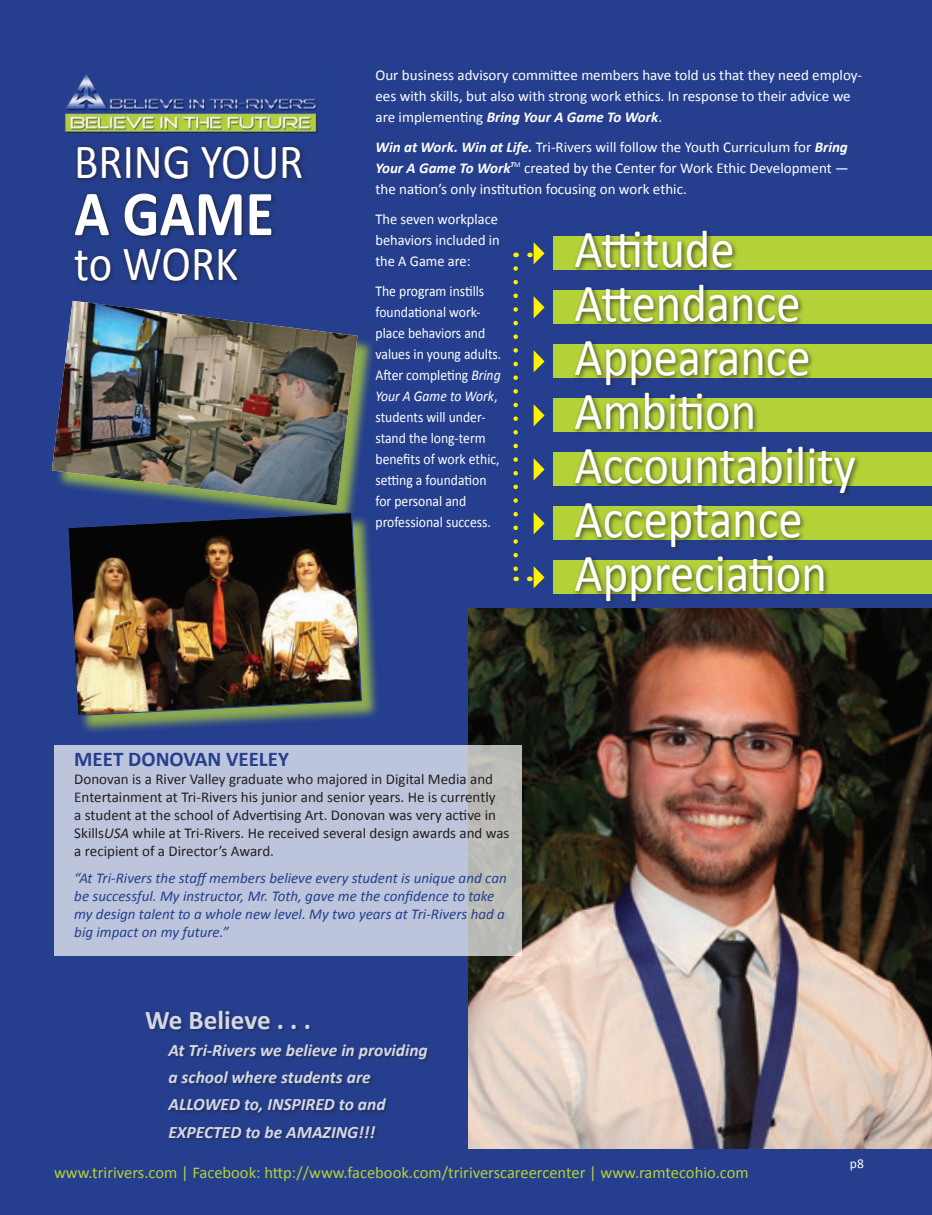
<style>
.page{position:relative;width:932px;height:1215px;background:#253f8e}
.page>*{position:absolute;margin:0;border:0;box-sizing:border-box;transform-origin:0 0}
.t1{font:700 64.5px "Calibri";color:#fff;scale:.9 1}
.t2{font:54px/54px "Calibri";color:#fff;scale:.9 1}
.t3{font:49.5px "Calibri";color:#fff;scale:.9 1}
.t4{font:700 27.15px "Calibri";color:#fff}
.t5{font:700 21px "Calibri";color:#253f8e}
.t6{font:italic 700 17.4px/27.2px "Calibri";color:#fff}
.t7{font:16.5px "Calibri";color:#b3d238}
.t8{font:15px/21px "Calibri";color:#fff}
.t9{font:15px/18px "Calibri";color:#231f20}
.t10{font:15px/21px "Calibri";color:#fff;scale:.91 1}
.t11{font:italic 15px/18px "Calibri";color:#253f8e}
.t12{font:15px/21px "Calibri";color:#fff;text-align:justify;scale:.96 1}
.t13{font:13.5px "Calibri";color:#fff}
.s1{font-weight:700;font-style:italic}
.s2{font-style:italic}
</style>
<div class="page">
<img style="left:468px;top:608px;width:464px;height:541px">
<svg style="left:54px;top:745px;width:467px;height:211px;background:#bcc3d7"></svg>
<div style="left:144px;top:1010px;width:288px;height:132px;background:#231f20;opacity:.75"></div>
<div style="left:55px;top:304px;width:320px;height:219px;background:#b3d238;opacity:.75"></div>
<img style="left:52px;top:301px;width:305px;height:204px">
<div style="left:553px;top:236px;width:379px;height:34px;background:#b3d238"></div>
<div style="left:553px;top:290px;width:379px;height:34px;background:#b3d238"></div>
<div style="left:553px;top:344px;width:379px;height:34px;background:#b3d238"></div>
<div style="left:553px;top:398px;width:379px;height:34px;background:#b3d238"></div>
<div style="left:553px;top:452px;width:379px;height:34px;background:#b3d238"></div>
<div style="left:553px;top:506px;width:379px;height:34px;background:#b3d238"></div>
<div style="left:553px;top:560px;width:379px;height:34px;background:#b3d238"></div>
<div style="left:572px;top:227px;width:167px;height:47px;background:#231f20;opacity:.75"></div>
<div style="left:572px;top:281px;width:232px;height:47px;background:#231f20;opacity:.75"></div>
<div style="left:572px;top:337px;width:243px;height:54px;background:#231f20;opacity:.75"></div>
<div style="left:572px;top:389px;width:187px;height:47px;background:#231f20;opacity:.75"></div>
<div style="left:572px;top:443px;width:289px;height:56px;background:#231f20;opacity:.75"></div>
<div style="left:572px;top:499px;width:235px;height:54px;background:#231f20;opacity:.75"></div>
<div style="left:572px;top:553px;width:258px;height:54px;background:#231f20;opacity:.75"></div>
<svg style="left:513px;top:242px;width:31px;height:346px"></svg>
<img style="left:64px;top:74px;width:254px;height:59px">
<div style="left:71px;top:143px;width:237px;height:144px;background:#231f20;opacity:.75"></div>
<div style="left:70px;top:515px;width:310px;height:219px;background:#b3d238;opacity:.73"></div>
<img style="left:67px;top:512px;width:295px;height:205px">
<h3 class="t3" style="left:74px;top:130px;width:256px">BRING YOUR</h3>
<h1 class="t1" style="left:74px;top:172px;width:223px">A GAME</h1>
<h3 class="t3" style="left:74px;top:232px;width:184px">to WORK</h3>
<p class="t8" style="left:375px;top:64px;width:488px">Our business advisory committee members have told us that they need employ&shy;ees with skills, but also with strong work ethics. In response to their advice we are implementing <span class="s1">Bring Your A Game To Work</span>.</p>
<p class="t8" style="left:375px;top:136px;width:475px;text-align:justify"><span class="s1">Win at Work. Win at Life.</span> Tri-Rivers will follow the Youth Curriculum for <span class="s1">Bring Your A Game To Work</span><sup>T</sup><sup>M</sup> created by the Center for Work Ethic Development — the nation’s only institution focusing on work ethic.</p>
<p class="t12" style="left:375px;top:208px;width:131px">The seven workplace behaviors included in the A Game are:</p>
<p class="t10" style="left:375px;top:280px;width:140px">The program instills foundational work&shy;place behaviors and values in young adults.<br>After completing <span class="s2">Bring<br>Your A Game to Work</span>, students will under&shy;stand the long-term benefits of work ethic, setting a foundation for personal and professional success.</p>
<h2 class="t2" style="left:574px;top:222px;width:314px">Attitude<br>Attendance<br>Appearance<br>Ambition<br>Accountability<br>Acceptance<br>Appreciation</h2>
<h3 class="t5" style="left:74px;top:745px;width:216px">MEET DONOVAN VEELEY</h3>
<p class="t9" style="left:74px;top:770px;width:436px">Donovan is a River Valley graduate who majored in Digital Media and Entertainment at Tri-Rivers his junior and senior years. He is currently<br>a student at the school of Advertising Art. Donovan was very active in Skills<span class="s2">USA</span> while at Tri-Rivers. He received several design awards and was a recipient of a Director’s Award.</p>
<p class="t11" style="left:74px;top:868px;width:434px">“At Tri-Rivers the staff members believe every student is unique and can be successful. My instructor, Mr. Toth, gave me the confidence to take my design talent to a whole new level. My two years at Tri-Rivers had a big impact on my future.”</p>
<h3 class="t4" style="left:145px;top:1003px;width:167px">We Believe . . .</h3>
<p class="t6" style="left:168px;top:1037px;width:261px">At Tri-Rivers we believe in providing a school where students are<br>ALLOWED to, INSPIRED to and<br>EXPECTED to be AMAZING!!!</p>
<p class="t7" style="left:54px;top:1162px;width:696px">www.tririvers.com | Facebook: http://www.facebook.com/tririverscareercenter | www.ramtecohio.com</p>
<p class="t13" style="left:850px;top:1155px;width:15px">p8</p>
</div>
